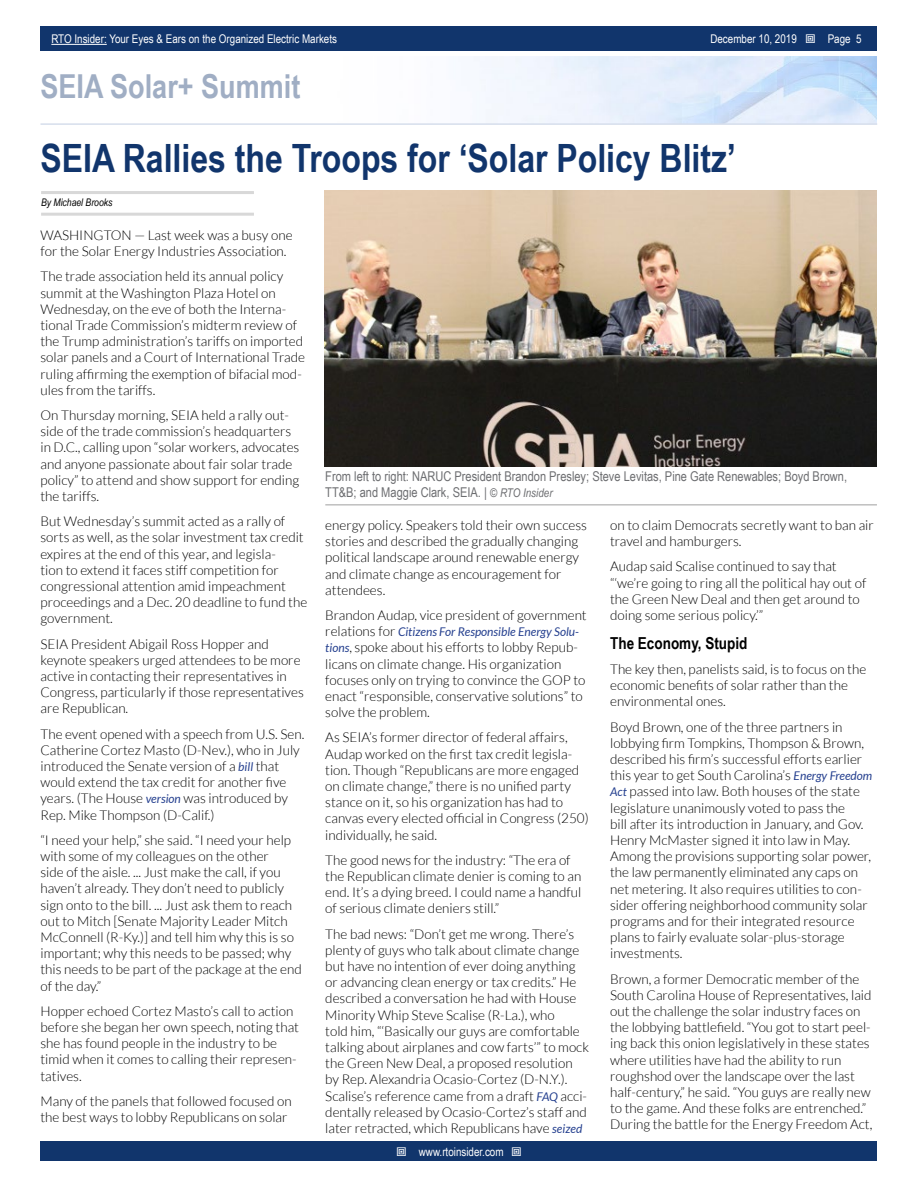
<style>
.page{position:relative;width:918px;height:1188px;background:#fff}
.page>*{position:absolute;margin:0;border:0;box-sizing:border-box;transform-origin:0 0}
.t1{font:700 39px "Arial Narrow";color:#11356c}
.t2{font:700 33px "Arial Narrow";color:#a0aec4}
.t3{font:700 16.5px "Arial Narrow";color:#000}
.t4{font:300 13.5px/16.2px "Lato";color:#000}
.t5{font:13.5px/16.2px "Arial Narrow";color:#6d6e71}
.t6{font:12px "Arial Narrow";color:#fff}
.t7{font:italic 12px "Lato";color:#25408f}
.t8{font:italic 10.5px "Arial Narrow";color:#000}
.s1{font-style:inherit}
.s2{font-weight:400;font-style:italic;font-size:12px;color:#25408f}
.s3{font-style:italic;font-size:12px}
.s4{font-weight:300;font-style:normal;font-size:13.5px;color:#000}
</style>
<div class="page">
<div style="left:41px;top:1142px;width:836px;height:19px;background:#11356c"></div>
<div style="left:41px;top:27px;width:836px;height:24px;background:#11356c"></div>
<hr style="left:51px;top:44px;width:56px;height:1px;background:#fff">
<img style="left:474px;top:56px;width:403px;height:67px">
<hr style="left:40px;top:123px;width:837px;height:2px;background:#d6deec">
<hr style="left:41px;top:191px;width:213px;height:3px;background:#d8d8d8">
<hr style="left:41px;top:213px;width:213px;height:3px;background:#d8d8d8">
<hr style="left:325px;top:504px;width:552px;height:2px;background:#bfbfbf">
<img style="left:325px;top:190px;width:552px;height:276px">
<p class="t6" style="left:51px;top:30px;width:287px">RTO Insider: Your Eyes &amp; Ears on the Organized Electric Markets</p>
<p class="t6" style="left:710px;top:30px;width:88px">December 10, <span class="s1">2019</span></p>
<p class="t6" style="left:828px;top:30px;width:35px">Page 5</p>
<h2 class="t2" style="left:40px;top:61px;width:261px">SEIA Solar+ Summit</h2>
<h1 class="t1" style="left:40px;top:129px;width:697px">SEIA Rallies the Troops for ‘Solar Policy Blitz’</h1>
<p class="t8" style="left:41px;top:195px;width:73px">By Michael Brooks</p>
<p class="t4" style="left:40px;top:227px;width:254px">WASHINGTON — Last week was a busy one for the Solar Energy Industries Association.</p>
<p class="t4" style="left:40px;top:268px;width:266px">The trade association held its annual policy summit at the Washington Plaza Hotel on Wednesday, on the eve of both the Interna&shy;tional Trade Commission’s midterm review of the Trump administration’s tariffs on imported solar panels and a Court of International Trade ruling affirming the exemption of bifacial mod&shy;ules from the tariffs.</p>
<p class="t4" style="left:40px;top:407px;width:260px">On Thursday morning, SEIA held a rally out&shy;side of the trade commission’s headquarters in D.C., calling upon “solar workers, advocates and anyone passionate about fair solar trade policy” to attend and show support for ending the tariffs.</p>
<p class="t4" style="left:40px;top:513px;width:268px">But Wednesday’s summit acted as a rally of sorts as well, as the solar investment tax credit expires at the end of this year, and legisla-<br>tion to extend it faces stiff competition for congressional attention amid impeachment proceedings and a Dec. 20 deadline to fund the government.</p>
<p class="t4" style="left:40px;top:636px;width:265px">SEIA President Abigail Ross Hopper and keynote speakers urged attendees to be more active in contacting their representatives in Congress, particularly if those representatives are Republican.</p>
<p class="t4" style="left:40px;top:726px;width:265px">The event opened with a speech from U.S. Sen.<br>Catherine Cortez Masto (D-Nev.), who in July introduced the Senate version of a <span class="s2">bill</span> that would extend the tax credit for another five years. (The House <span class="s2">version</span> was introduced by Rep. Mike Thompson (D-Calif.)</p>
<p class="t4" style="left:41px;top:832px;width:263px">“I need your help,” she said. “I need your help with some of my colleagues on the other<br>side of the aisle. ... Just make the call, if you haven’t already. They don’t need to publicly sign onto to the bill. ... Just ask them to reach out to Mitch [Senate Majority Leader Mitch McConnell (R-Ky.)] and tell him why this is so important; why this needs to be passed; why this needs to be part of the package at the end of the day.”</p>
<p class="t4" style="left:41px;top:1003px;width:260px">Hopper echoed Cortez Masto’s call to action before she began her own speech, noting that she has found people in the industry to be timid when it comes to calling their represen&shy;tatives.</p>
<p class="t4" style="left:41px;top:1093px;width:253px">Many of the panels that followed focused on the best ways to lobby Republicans on solar</p>
<p class="t5" style="left:325px;top:468px;width:523px">From left to right: NARUC President Brandon Presley; Steve Levitas, Pine Gate Renewables; Boyd Brown,<br>TT&amp;B; and Maggie Clark, SEIA. | <span class="s3">© RTO Insider</span></p>
<p class="t4" style="left:325px;top:517px;width:263px">energy policy. Speakers told their own success stories and described the gradually changing political landscape around renewable energy and climate change as encouragement for attendees.</p>
<p class="t4" style="left:325px;top:607px;width:263px">Brandon Audap, vice president of government</p>
<p class="t7" style="left:325px;top:625px;width:255px"><span class="s4">relations for</span> Citizens For Responsible Energy Solu-</p>
<p class="t4" style="left:325px;top:639px;width:262px"><span class="s2">tions</span>, spoke about his efforts to lobby Repub&shy;licans on climate change. His organization focuses only on trying to convince the GOP to enact “responsible, conservative solutions” to solve the problem.</p>
<p class="t4" style="left:325px;top:729px;width:265px">As SEIA’s former director of federal affairs, Audap worked on the first tax credit legisla&shy;tion. Though “Republicans are more engaged on climate change,” there is no unified party stance on it, so his organization has had to canvas every elected official in Congress (250) individually, he said.</p>
<p class="t4" style="left:325px;top:852px;width:258px">The good news for the industry: “The era of the Republican climate denier is coming to an end. It’s a dying breed. I could name a handful of serious climate deniers still.”</p>
<p class="t4" style="left:325px;top:926px;width:265px">The bad news: “Don’t get me wrong. There’s plenty of guys who talk about climate change but have no intention of ever doing anything or advancing clean energy or tax credits.” He described a conversation he had with House Minority Whip Steve Scalise (R-La.), who<br>told him, “‘Basically our guys are comfortable talking about airplanes and cow farts’” to mock the Green New Deal, a proposed resolution by Rep. Alexandria Ocasio-Cortez (D-N.Y.).<br>Scalise’s reference came from a draft <span class="s2">FAQ</span> acci&shy;dentally released by Ocasio-Cortez’s staff and later retracted, which Republicans have <span class="s2">seized</span></p>
<p class="t6" style="left:419px;top:1143px;width:86px">www.rtoinsider.com</p>
<p class="t4" style="left:610px;top:517px;width:265px">on to claim Democrats secretly want to ban air travel and hamburgers.</p>
<p class="t4" style="left:610px;top:558px;width:258px">Audap said Scalise continued to say that “‘we’re going to ring all the political hay out of the Green New Deal and then get around to doing some serious policy.’”</p>
<p class="t3" style="left:610px;top:630px;width:139px">The Economy, Stupid</p>
<p class="t4" style="left:610px;top:661px;width:258px">The key then, panelists said, is to focus on the economic benefits of solar rather than the environmental ones.</p>
<p class="t4" style="left:610px;top:719px;width:264px">Boyd Brown, one of the three partners in lobbying firm Tompkins, Thompson &amp; Brown, described his firm’s successful efforts earlier this year to get South Carolina’s <span class="s2">Energy Freedom Act</span> passed into law. Both houses of the state legislature unanimously voted to pass the<br>bill after its introduction in January, and Gov.<br>Henry McMaster signed it into law in May.<br>Among the provisions supporting solar power, the law permanently eliminated any caps on net metering. It also requires utilities to con&shy;sider offering neighborhood community solar programs and for their integrated resource plans to fairly evaluate solar-plus-storage investments.</p>
<p class="t4" style="left:610px;top:971px;width:264px">Brown, a former Democratic member of the South Carolina House of Representatives, laid out the challenge the solar industry faces on the lobbying battlefield. “You got to start peel&shy;ing back this onion legislatively in these states where utilities have had the ability to run roughshod over the landscape over the last half-century,” he said. “You guys are really new to the game. And these folks are entrenched.” During the battle for the Energy Freedom Act,</p>
</div>
